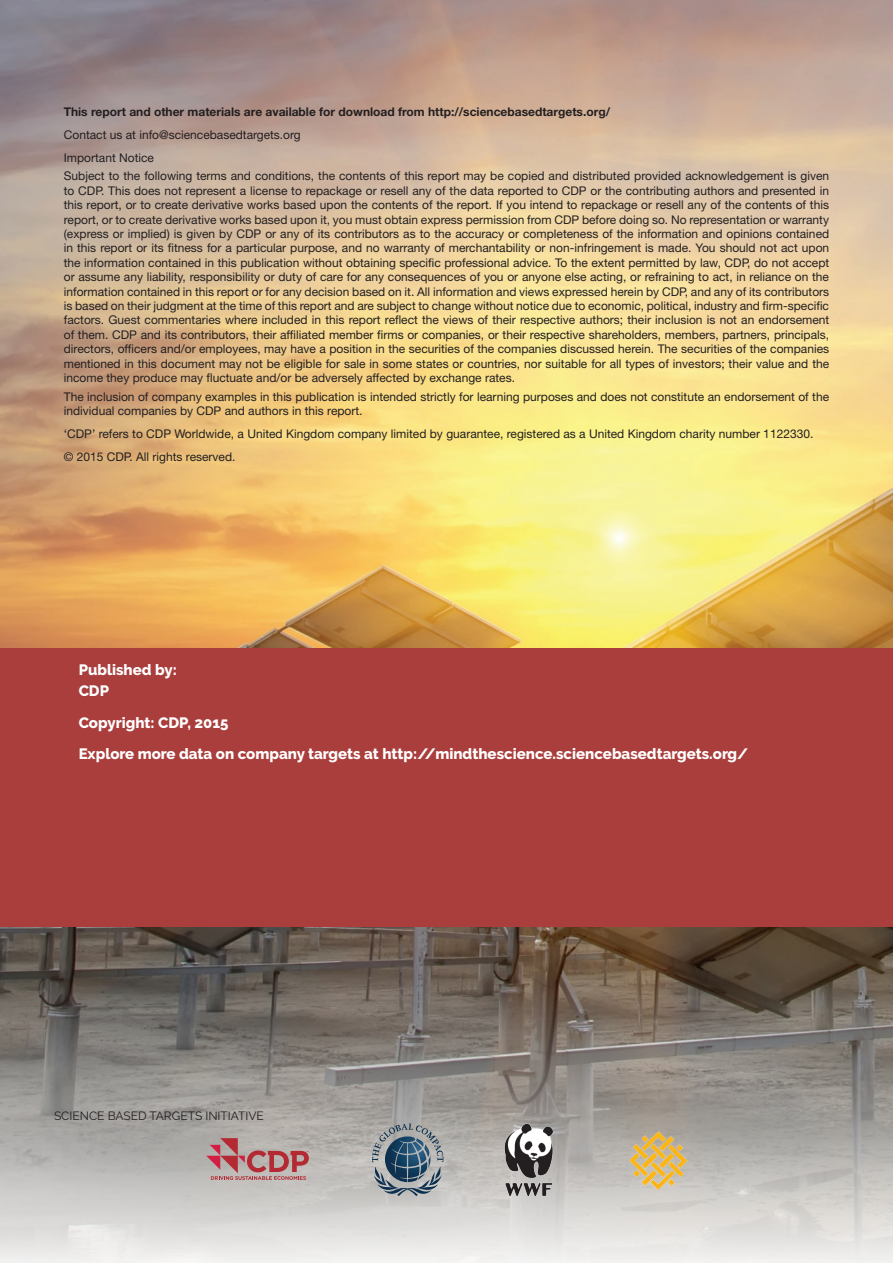
<style>
.page{position:relative;width:893px;height:1263px;background:#fff}
.page>*{position:absolute;margin:0;border:0;box-sizing:border-box;transform-origin:0 0}
.t1{font:800 15px "Raleway";color:#fff}
.t2{font:12px/14.4px "Helvetica Neue LT Std";color:#231f20;text-align:justify}
.t3{font:700 12px "Helvetica Neue LT Std";color:#231f20}
.t4{font:12px "Raleway";color:#231f20}
</style>
<div class="page">
<img style="left:0;top:0;width:893px;height:648px">
<svg style="left:0;top:927px;width:893px;height:336px"></svg>
<div style="left:0;top:648px;width:893px;height:279px;background:#aa3e3d"></div>
<img style="left:629px;top:1131px;width:60px;height:59px">
<svg style="left:206px;top:1138px;width:103px;height:42px"></svg>
<svg style="left:372px;top:1123px;width:72px;height:73px"></svg>
<img style="left:502px;top:1123px;width:54px;height:75px">
<p class="t3" style="left:64px;top:104px;width:548px">This report and other materials are available for download from http://sciencebasedtargets.org/</p>
<p class="t2" style="left:64px;top:127px;width:238px">Contact us at info@sciencebasedtargets.org</p>
<p class="t2" style="left:64px;top:150px;width:92px">Important Notice</p>
<p class="t2" style="left:64px;top:169px;width:767px">Subject to the following terms and conditions, the contents of this report may be copied and distributed provided acknowledgement is given to CDP. This does not represent a license to repackage or resell any of the data reported to CDP or the contributing authors and presented in this report, or to create derivative works based upon the contents of the report. If you intend to repackage or resell any of the contents of this report, or to create derivative works based upon it, you must obtain express permission from CDP before doing so. No representation or warranty (express or implied) is given by CDP or any of its contributors as to the accuracy or completeness of the information and opinions contained in this report or its fitness for a particular purpose, and no warranty of merchantability or non-infringement is made. You should not act upon the information contained in this publication without obtaining specific professional advice. To the extent permitted by law, CDP, do not accept or assume any liability, responsibility or duty of care for any consequences of you or anyone else acting, or refraining to act, in reliance on the information contained in this report or for any decision based on it. All information and views expressed herein by CDP, and any of its contributors is based on their judgment at the time of this report and are subject to change without notice due to economic, political, industry and firm-specific factors. Guest commentaries where included in this report reflect the views of their respective authors; their inclusion is not an endorsement of them. CDP and its contributors, their affiliated member firms or companies, or their respective shareholders, members, partners, principals, directors, officers and/or employees, may have a position in the securities of the companies discussed herein. The securities of the companies mentioned in this document may not be eligible for sale in some states or countries, nor suitable for all types of investors; their value and the income they produce may fluctuate and/or be adversely affected by exchange rates.</p>
<p class="t2" style="left:64px;top:389px;width:767px">The inclusion of company examples in this publication is intended strictly for learning purposes and does not constitute an endorsement of the individual companies by CDP and authors in this report.</p>
<p class="t2" style="left:64px;top:426px;width:751px">‘CDP’ refers to CDP Worldwide, a United Kingdom company limited by guarantee, registered as a United Kingdom charity number 1122330.</p>
<p class="t2" style="left:64px;top:449px;width:173px">© 2015 CDP. All rights reserved.</p>
<p class="t1" style="left:79px;top:661px;width:100px">Published by:</p>
<p class="t1" style="left:79px;top:682px;width:32px">CDP</p>
<p class="t1" style="left:79px;top:714px;width:151px">Copyright: CDP, 2015</p>
<p class="t1" style="left:79px;top:745px;width:671px">Explore more data on company targets at http://mindthescience.sciencebasedtargets.org/</p>
<p class="t4" style="left:54px;top:1109px;width:211px">SCIENCE BASED TARGETS INITIATIVE</p>
</div>
